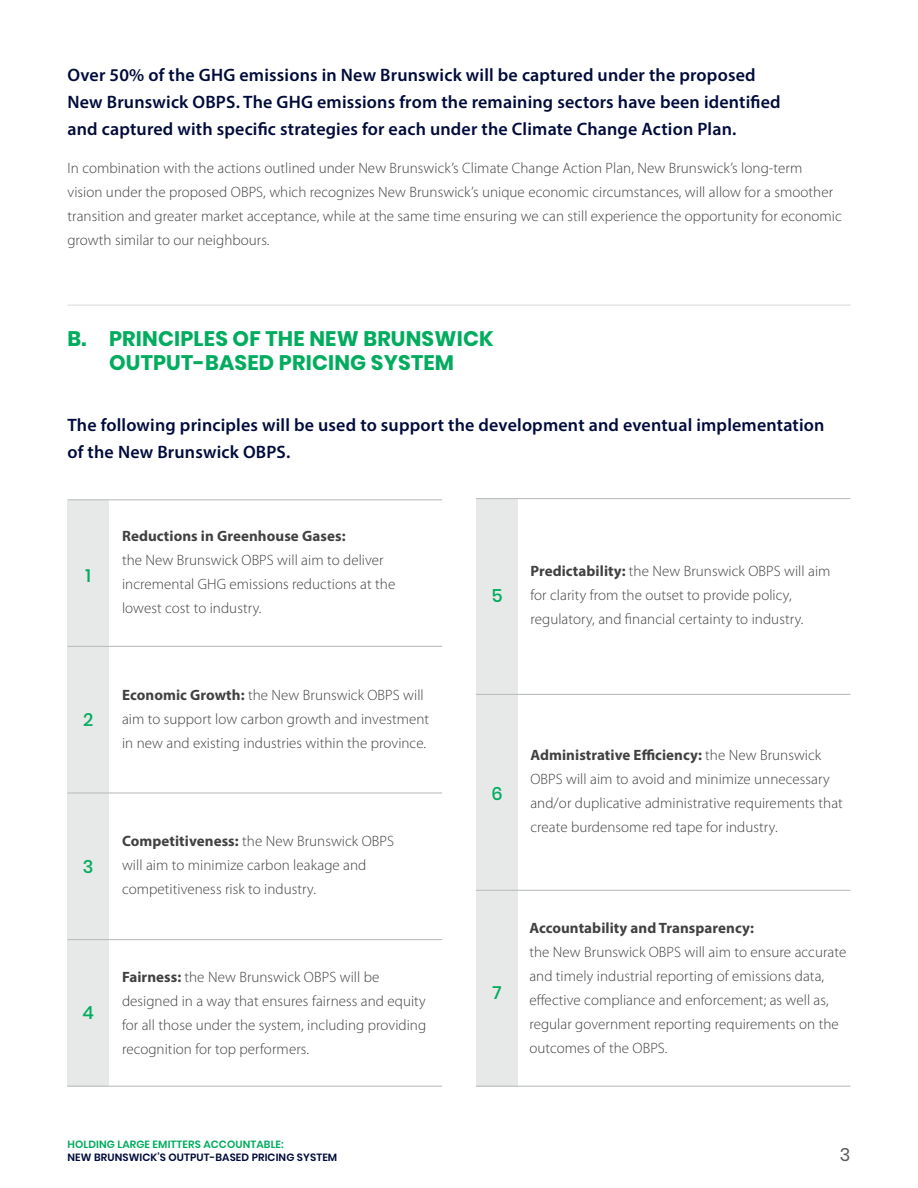
<style>
.page{position:relative;width:918px;height:1188px;background:#fff}
.page>*{position:absolute;margin:0;border:0;box-sizing:border-box;transform-origin:0 0}
.subtitle{font:700 21px/24px "Poppins";letter-spacing:.01em;color:#00ac5d}
.highlight_Blue{font:600 18px/27px "Myriad Pro";letter-spacing:.01em;color:#000b3b}
.t1{font:500 18px "Poppins";color:#00ac5d}
.t2{font:18px "Poppins";color:#58595b}
.Body{font:300 15px/24px "Myriad Pro";letter-spacing:.005em;color:#414142}
.t3{font:600 10.5px "Poppins";letter-spacing:.01em;color:#000b3b}
.t4{font:600 10.5px "Poppins";letter-spacing:.01em;color:#00ac5d}
.s1{font-weight:700}
</style>
<div class="page">
<div style="left:68px;top:500px;width:41px;height:587px;background:#e7e8e8"></div>
<hr style="left:68px;top:305px;width:782px;height:1px;background:#dcddde">
<hr style="left:68px;top:499px;width:374px;height:1px;background:#bcbec0">
<hr style="left:68px;top:646px;width:374px;height:1px;background:#bcbec0">
<hr style="left:68px;top:939px;width:374px;height:1px;background:#bcbec0">
<hr style="left:68px;top:1086px;width:374px;height:1px;background:#bcbec0">
<hr style="left:68px;top:792px;width:374px;height:2px;background:#bcbec0">
<div style="left:476px;top:498px;width:41px;height:588px;background:#e7e8e8"></div>
<hr style="left:476px;top:498px;width:374px;height:1px;background:#bcbec0">
<hr style="left:476px;top:694px;width:374px;height:1px;background:#bcbec0">
<hr style="left:476px;top:890px;width:374px;height:1px;background:#bcbec0">
<hr style="left:476px;top:1086px;width:374px;height:1px;background:#bcbec0">
<p class="highlight_Blue" style="left:68px;top:61px;width:715px">Over 50% of the GHG emissions in New Brunswick will be captured under the proposed<br>New Brunswick OBPS. The GHG emissions from the remaining sectors have been identified and captured with specific strategies for each under the Climate Change Action Plan.</p>
<p class="Body" style="left:68px;top:156px;width:776px">In combination with the actions outlined under New Brunswick’s Climate Change Action Plan, New Brunswick’s long-term<br>vision under the proposed OBPS, which recognizes New Brunswick’s unique economic circumstances, will allow for a smoother transition and greater market acceptance, while at the same time ensuring we can still experience the opportunity for economic growth similar to our neighbours.</p>
<p class="subtitle" style="left:68px;top:327px;width:20px">B.</p>
<p class="subtitle" style="left:109px;top:327px;width:386px">PRINCIPLES OF THE NEW BRUNSWICK<br>OUTPUT-BASED PRICING SYSTEM</p>
<p class="highlight_Blue" style="left:68px;top:411px;width:759px">The following principles will be used to support the development and eventual implementation of the New Brunswick OBPS.</p>
<p class="t1" style="left:86px;top:565px;width:7px">1</p>
<p class="t1" style="left:83px;top:709px;width:12px">2</p>
<p class="Body" style="left:122px;top:524px;width:275px"><span class="s1">Reductions in Greenhouse Gases:<br></span>the New Brunswick OBPS will aim to deliver incremental GHG emissions reductions at the lowest cost to industry.</p>
<p class="Body" style="left:122px;top:684px;width:309px"><span class="s1">Economic Growth:</span> the New Brunswick OBPS will aim to support low carbon growth and investment in new and existing industries within the province.</p>
<p class="t1" style="left:83px;top:856px;width:12px">3</p>
<p class="Body" style="left:122px;top:829px;width:274px"><span class="s1">Competitiveness:</span> the New Brunswick OBPS will aim to minimize carbon leakage and competitiveness risk to industry.</p>
<p class="t1" style="left:83px;top:1003px;width:13px">4</p>
<p class="Body" style="left:122px;top:965px;width:306px"><span class="s1">Fairness:</span> the New Brunswick OBPS will be designed in a way that ensures fairness and equity for all those under the system, including providing recognition for top performers.</p>
<p class="t1" style="left:492px;top:586px;width:13px">5</p>
<p class="Body" style="left:530px;top:559px;width:302px"><span class="s1">Predictability:</span> the New Brunswick OBPS will aim for clarity from the outset to provide policy, regulatory, and financial certainty to industry.</p>
<p class="t1" style="left:492px;top:783px;width:13px">6</p>
<p class="Body" style="left:530px;top:744px;width:314px"><span class="s1">Administrative Efficiency:</span> the New Brunswick OBPS will aim to avoid and minimize unnecessary and/or duplicative administrative requirements that create burdensome red tape for industry.</p>
<p class="t1" style="left:493px;top:982px;width:11px">7</p>
<p class="Body" style="left:529px;top:916px;width:319px"><span class="s1">Accountability and Transparency:<br></span>the New Brunswick OBPS will aim to ensure accurate and timely industrial reporting of emissions data, effective compliance and enforcement; as well as, regular government reporting requirements on the outcomes of the OBPS.</p>
<p class="t4" style="left:68px;top:1138px;width:218px">HOLDING LARGE EMITTERS ACCOUNTABLE:</p>
<p class="t3" style="left:68px;top:1151px;width:271px">NEW BRUNSWICK’S OUTPUT-BASED PRICING SYSTEM</p>
<p class="t2" style="left:840px;top:1145px;width:12px">3</p>
</div>
